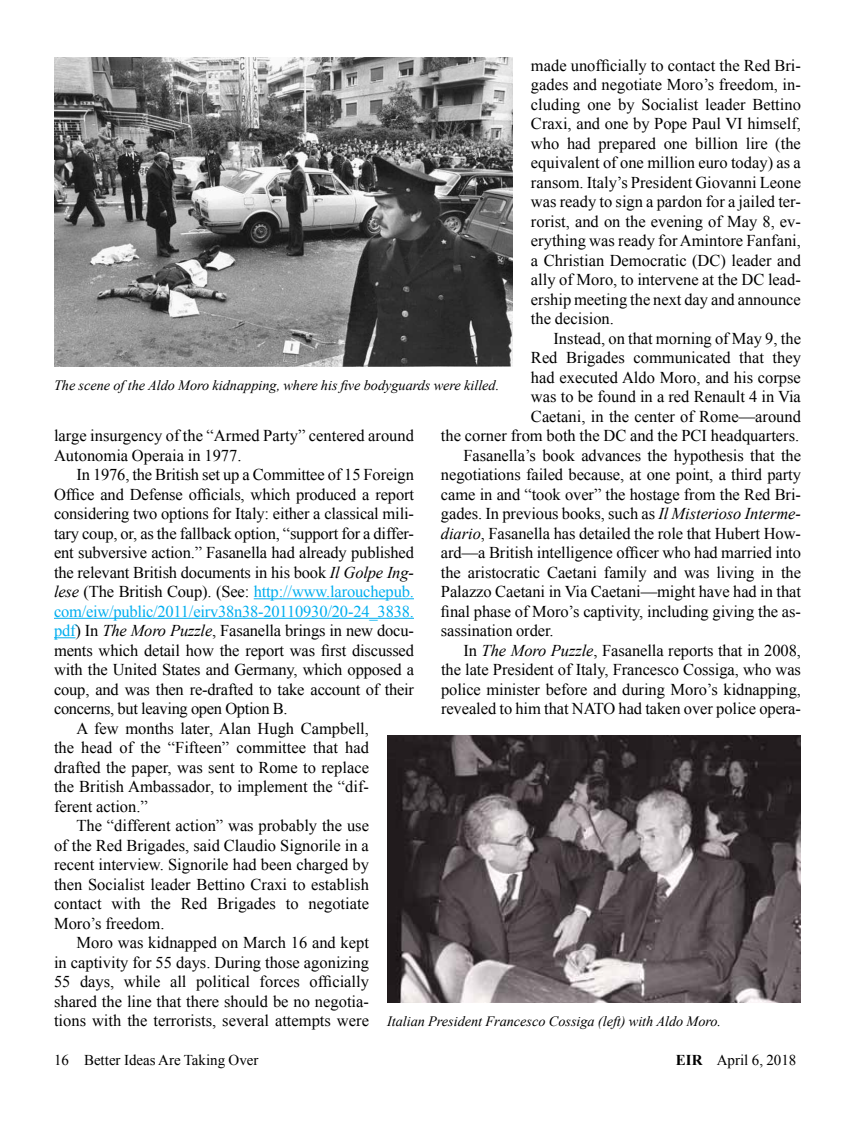
<style>
.page{position:relative;width:864px;height:1134px;background:#fff}
.page>*{position:absolute;margin:0;border:0;box-sizing:border-box;transform-origin:0 0}
.t1{font:16.5px/19.5px "Times New Roman";letter-spacing:-.005em;color:#000}
.t2{font:16.5px "Times New Roman";letter-spacing:-.01em;color:#00aeef}
.t3{font:15px "Times New Roman";color:#000}
.t4{font:italic 14.25px "Times New Roman";color:#000}
.s1{font-style:italic}
.s2{font-style:italic;color:#000}
.s3{color:#000}
.s4{color:#00aeef}
.s5{font-weight:700}
</style>
<div class="page">
<hr style="left:254px;top:598px;width:160px;height:1px;background:#00aeef">
<hr style="left:54px;top:618px;width:360px;height:1px;background:#00aeef">
<svg style="left:54px;top:637px;width:21px;height:1px"></svg>
<img style="left:54px;top:58px;width:459px;height:309px">
<img style="left:387px;top:736px;width:414px;height:266px">
<p class="t1" style="left:531px;top:55px;width:272px;text-align:justify">made unofficially to contact the Red Bri&shy;gades and negotiate Moro’s freedom, in&shy;cluding one by Socialist leader Bettino Craxi, and one by Pope Paul VI himself, who had prepared one billion lire (the equivalent of one million euro today) as a ransom. Italy’s President Giovanni Leone was ready to sign a pardon for a jailed ter&shy;rorist, and on the evening of May 8, ev&shy;erything was ready for Amintore Fanfani, a Christian Democratic (DC) leader and ally of Moro, to intervene at the DC lead&shy;ership meeting the next day and announce the decision.</p>
<p class="t1" style="left:554px;top:328px;width:249px">Instead, on that morning of May 9, the</p>
<p class="t1" style="left:531px;top:348px;width:271px">Red Brigades communicated that they</p>
<p class="t1" style="left:531px;top:367px;width:271px">had executed Aldo Moro, and his corpse</p>
<p class="t1" style="left:531px;top:387px;width:271px">was to be found in a red Renault 4 in Via</p>
<p class="t1" style="left:531px;top:406px;width:272px">Caetani, in the center of Rome—around</p>
<p class="t1" style="left:441px;top:426px;width:360px">the corner from both the DC and the PCI headquarters.</p>
<p class="t1" style="left:463px;top:445px;width:339px">Fasanella’s book advances the hypothesis that the</p>
<p class="t1" style="left:441px;top:465px;width:362px">negotiations failed because, at one point, a third party</p>
<p class="t1" style="left:441px;top:484px;width:362px">came in and “took over” the hostage from the Red Bri-</p>
<p class="t1" style="left:441px;top:504px;width:361px">gades. In previous books, such as <span class="s1">Il Misterioso Interme-</span></p>
<p class="t1" style="left:441px;top:523px;width:362px"><span class="s1">diario</span>, Fasanella has detailed the role that Hubert How-</p>
<p class="t1" style="left:441px;top:543px;width:362px">ard—a British intelligence officer who had married into</p>
<p class="t1" style="left:441px;top:562px;width:362px">the aristocratic Caetani family and was living in the</p>
<p class="t1" style="left:441px;top:582px;width:362px">Palazzo Caetani in Via Caetani—might have had in that</p>
<p class="t1" style="left:441px;top:601px;width:362px">final phase of Moro’s captivity, including giving the as-</p>
<p class="t1" style="left:441px;top:621px;width:114px">sassination order.</p>
<p class="t1" style="left:463px;top:640px;width:339px">In <span class="s1">The Moro Puzzle</span>, Fasanella reports that in 2008,</p>
<p class="t1" style="left:441px;top:660px;width:362px">the late President of Italy, Francesco Cossiga, who was</p>
<p class="t1" style="left:441px;top:679px;width:362px">police minister before and during Moro’s kidnapping,</p>
<p class="t1" style="left:441px;top:699px;width:362px">revealed to him that NATO had taken over police opera-</p>
<p class="t4" style="left:54px;top:375px;width:447px">The scene of the Aldo Moro kidnapping, where his five bodyguards were killed.</p>
<p class="t1" style="left:54px;top:425px;width:362px">large insurgency of the “Armed Party” centered around<br>Autonomia Operaia in 1977.</p>
<p class="t1" style="left:77px;top:464px;width:339px">In 1976, the British set up a Committee of 15 Foreign</p>
<p class="t1" style="left:54px;top:484px;width:362px">Office and Defense officials, which produced a report</p>
<p class="t1" style="left:54px;top:503px;width:362px">considering two options for Italy: either a classical mili-</p>
<p class="t1" style="left:54px;top:523px;width:361px">tary coup, or, as the fallback option, “support for a differ-</p>
<p class="t1" style="left:54px;top:542px;width:362px">ent subversive action.” Fasanella had already published</p>
<p class="t1" style="left:54px;top:562px;width:361px">the relevant British documents in his book <span class="s1">Il Golpe Ing-</span></p>
<p class="t2" style="left:54px;top:580px;width:362px"><span class="s2">lese</span> <span class="s3">(The British Coup). (See:</span> http://www.larouchepub.</p>
<p class="t2" style="left:54px;top:600px;width:362px">com/eiw/public/2011/ eirv38n38-20110930/20-24_3838.</p>
<p class="t1" style="left:54px;top:621px;width:361px"><span class="s4">pdf</span>) In <span class="s1">The Moro Puzzle</span>, Fasanella brings in new docu-</p>
<p class="t1" style="left:54px;top:640px;width:362px">ments which detail how the report was first discussed</p>
<p class="t1" style="left:54px;top:660px;width:362px">with the United States and Germany, which opposed a</p>
<p class="t1" style="left:54px;top:679px;width:361px">coup, and was then re-drafted to take account of their</p>
<p class="t1" style="left:54px;top:699px;width:235px">concerns, but leaving open Option B.</p>
<p class="t1" style="left:77px;top:718px;width:294px">A few months later, Alan Hugh Campbell,</p>
<p class="t1" style="left:54px;top:738px;width:317px">the head of the “Fifteen” committee that had</p>
<p class="t1" style="left:54px;top:757px;width:317px">drafted the paper, was sent to Rome to replace</p>
<p class="t1" style="left:54px;top:777px;width:317px">the British Ambassador, to implement the “dif-</p>
<p class="t1" style="left:54px;top:796px;width:95px">ferent action.”</p>
<p class="t1" style="left:77px;top:816px;width:294px">The “different action” was probably the use</p>
<p class="t1" style="left:54px;top:835px;width:316px">of the Red Brigades, said Claudio Signorile in a</p>
<p class="t1" style="left:54px;top:855px;width:317px">recent interview. Signorile had been charged by</p>
<p class="t1" style="left:54px;top:874px;width:316px">then Socialist leader Bettino Craxi to establish</p>
<p class="t1" style="left:54px;top:894px;width:317px">contact with the Red Brigades to negotiate</p>
<p class="t1" style="left:54px;top:913px;width:112px">Moro’s freedom.</p>
<p class="t1" style="left:77px;top:933px;width:294px">Moro was kidnapped on March 16 and kept</p>
<p class="t1" style="left:54px;top:952px;width:317px">in captivity for 55 days. During those agonizing</p>
<p class="t1" style="left:54px;top:972px;width:317px">55 days, while all political forces officially</p>
<p class="t1" style="left:54px;top:991px;width:317px">shared the line that there should be no negotia-</p>
<p class="t1" style="left:54px;top:1011px;width:317px">tions with the terrorists, several attempts were</p>
<p class="t4" style="left:387px;top:1011px;width:336px">Italian President Francesco Cossiga (left) with Aldo Moro.</p>
<p class="t3" style="left:54px;top:1050px;width:206px">16 Better Ideas Are Taking Over</p>
<p class="t3" style="left:676px;top:1050px;width:122px"><span class="s5">EIR</span> April 6, 2018</p>
</div>
